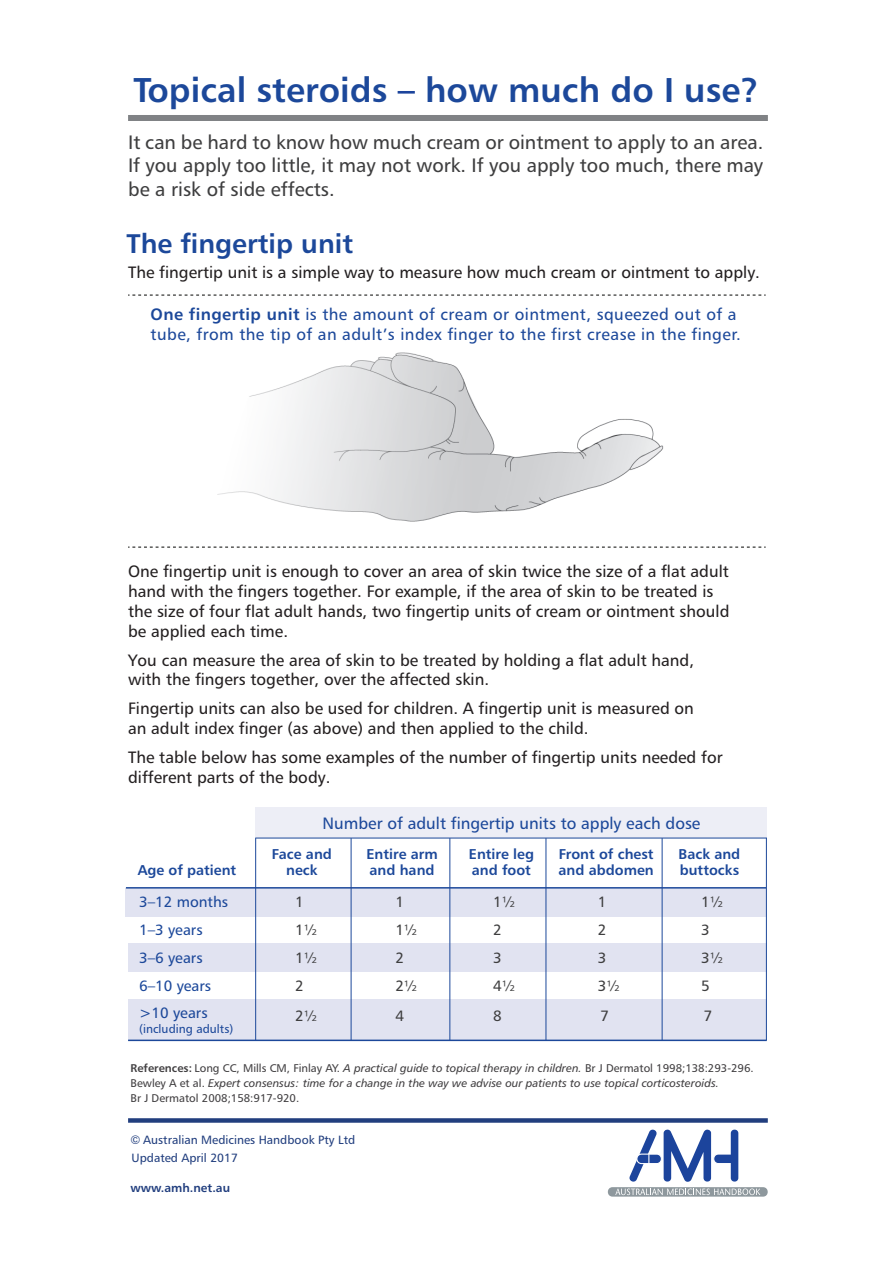
<style>
.page{position:relative;width:893px;height:1263px;background:#fff}
.page>*{position:absolute;margin:0;border:0;box-sizing:border-box;transform-origin:0 0}
.t1{font:34.5px "Humanist 777 BT Bold B";color:#1c489a}
.t2{font:27px "Humanist 777 BT Bold B";color:#1c489a}
.t3{font:19.5px/23.4px "Humanist 777 BT Roman B";color:#3e3e3f;text-align:justify}
.t4{font:16.5px/19.8px "Humanist 777 BT Roman B";color:#231f20}
.t5{font:16.5px/19.8px "Humanist 777 BT Roman B";letter-spacing:.025em;color:#1c489a}
.t6{font:16.5px "Humanist 777 BT Roman B";color:#1c489a}
.t7{font:15px/28px "Humanist 777 BT Roman B";color:#1c489a}
.t8{font:15px/28px "Humanist 777 BT Roman B";color:#3e3e3f}
.t9{font:14.25px/16.5px "Humanist 777 BT Bold B";color:#1c489a}
.t10{font:12px/18px "Humanist 777 BT Roman B";color:#213e7e}
.t11{font:12px "Humanist 777 BT Roman B";color:#1c489a}
.t12{font:12px "Humanist 777 BT Bold B";color:#213e7e}
.t13{font:11.25px "Humanist 777 BT Roman B";color:#413f41}
.t14{font:11.25px "Humanist 777 BT Italic B";color:#413f41}
.s1{color:#1c449c}
.s2{font-family:"Humanist 777 BT Bold B"}
.s3{font-family:"Humanist 777 BT Italic B"}
.s4{font-family:"Humanist 777 BT Roman B"}
</style>
<div class="page">
<img style="left:476px;top:408px;width:188px;height:105px">
<svg style="left:128px;top:295px;width:638px;height:1px"></svg>
<svg style="left:128px;top:547px;width:638px;height:1px"></svg>
<div style="left:128px;top:115px;width:640px;height:6px;background:#808285"></div>
<svg style="left:608px;top:1129px;width:160px;height:67px"></svg>
<div style="left:128px;top:1118px;width:640px;height:5px;background:#213e7e"></div>
<div style="left:126px;top:888px;width:640px;height:29px;background:#e1e3f1"></div>
<div style="left:255px;top:807px;width:512px;height:31px;background:#edeef6"></div>
<div style="left:128px;top:943px;width:639px;height:29px;background:#e1e3f1"></div>
<div style="left:128px;top:999px;width:639px;height:41px;background:#e1e3f1"></div>
<hr style="left:128px;top:1039px;width:639px;height:2px;background:#1c489a">
<hr style="left:126px;top:887px;width:640px;height:1px;background:#1c489a">
<hr style="left:255px;top:838px;width:512px;height:1px;background:#1c489a">
<hr style="left:255px;top:838px;width:1px;height:202px;background:#1c489a">
<hr style="left:351px;top:838px;width:1px;height:202px;background:#1c489a">
<hr style="left:449px;top:838px;width:1px;height:202px;background:#1c489a">
<hr style="left:546px;top:838px;width:1px;height:202px;background:#1c489a">
<hr style="left:662px;top:838px;width:1px;height:202px;background:#1c489a">
<hr style="left:766px;top:838px;width:1px;height:202px;background:#1c489a">
<svg style="left:217px;top:352px;width:259px;height:170px"></svg>
<h1 class="t1" style="left:134px;top:68px;width:627px">Topical steroids <span class="s1">–</span> how much do I use?</h1>
<p class="t3" style="left:128px;top:130px;width:637px">It can be hard to know how much cream or ointment to apply to an area.<br>If you apply too little, it may not work. If you apply too much, there may be a risk of side effects.</p>
<h2 class="t2" style="left:127px;top:226px;width:228px">The fingertip unit</h2>
<p class="t4" style="left:128px;top:262px;width:633px">The fingertip unit is a simple way to measure how much cream or ointment to apply.</p>
<p class="t5" style="left:151px;top:304px;width:592px"><span class="s2">One fingertip unit</span> is the amount of cream or ointment, squeezed out of a tube, from the tip of an adult’s index finger to the first crease in the finger.</p>
<p class="t4" style="left:128px;top:561px;width:603px">One fingertip unit is enough to cover an area of skin twice the size of a flat adult hand with the fingers together. For example, if the area of skin to be treated is the size of four flat adult hands, two fingertip units of cream or ointment should be applied each time.</p>
<p class="t4" style="left:128px;top:650px;width:568px">You can measure the area of skin to be treated by holding a flat adult hand, with the fingers together, over the affected skin.</p>
<p class="t4" style="left:128px;top:698px;width:567px">Fingertip units can also be used for children. A fingertip unit is measured on an adult index finger (as above) and then applied to the child.</p>
<p class="t4" style="left:128px;top:747px;width:596px">The table below has some examples of the number of fingertip units needed for different parts of the body.</p>
<p class="t9" style="left:138px;top:861px;width:100px">Age of patient</p>
<p class="t6" style="left:323px;top:813px;width:379px">Number of adult fingertip units to apply each dose</p>
<p class="t9" style="left:679px;top:845px;width:63px">Back and buttocks</p>
<p class="t9" style="left:559px;top:845px;width:97px">Front of chest and abdomen</p>
<p class="t9" style="left:272px;top:845px;width:61px;text-align:center">Face and neck</p>
<p class="t9" style="left:469px;top:845px;width:67px">Entire leg and foot</p>
<p class="t9" style="left:366px;top:845px;width:73px">Entire arm and hand</p>
<p class="t7" style="left:139px;top:887px;width:91px">3–12 months</p>
<p class="t8" style="left:295px;top:887px;width:10px">1</p>
<p class="t8" style="left:395px;top:887px;width:10px">1</p>
<p class="t8" style="left:493px;top:887px;width:23px">1½</p>
<p class="t8" style="left:598px;top:887px;width:10px">1</p>
<p class="t8" style="left:701px;top:887px;width:23px">1½</p>
<p class="t7" style="left:139px;top:916px;width:65px">1–3 years<br>3–6 years</p>
<p class="t8" style="left:295px;top:916px;width:23px">1½<br>1½</p>
<p class="t8" style="left:395px;top:916px;width:23px">1½<br>2</p>
<p class="t8" style="left:493px;top:916px;width:10px">2<br>3</p>
<p class="t8" style="left:598px;top:916px;width:10px">2<br>3</p>
<p class="t8" style="left:701px;top:916px;width:23px">3<br>3½</p>
<p class="t7" style="left:139px;top:972px;width:74px;line-height:26.5px">6–10 years &gt;10 years</p>
<p class="t11" style="left:139px;top:1021px;width:96px">(including adults)</p>
<p class="t8" style="left:295px;top:971px;width:23px;line-height:29.5px">2<br>2½</p>
<p class="t8" style="left:395px;top:971px;width:23px;line-height:29.5px">2½<br>4</p>
<p class="t8" style="left:493px;top:971px;width:23px;line-height:29.5px">4½<br>8</p>
<p class="t8" style="left:598px;top:971px;width:23px;line-height:29.5px">3½<br>7</p>
<p class="t8" style="left:701px;top:971px;width:13px;line-height:29.5px">5<br>7</p>
<p class="t13" style="left:131px;top:1061px;width:625px"><span class="s2">References:</span> Long CC, Mills CM, Finlay AY. <span class="s3">A practical guide to topical therapy in children.</span> Br J Dermatol 1998;138:293-296.</p>
<p class="t14" style="left:131px;top:1076px;width:590px"><span class="s4">Bewley A et al.</span> Expert consensus: time for a change in the way we advise our patients to use topical corticosteroids.</p>
<p class="t13" style="left:131px;top:1091px;width:170px">Br J Dermatol 2008;158:917-920.</p>
<p class="t10" style="left:130px;top:1131px;width:226px">© Australian Medicines Handbook Pty Ltd<br>Updated April 2017</p>
<p class="t12" style="left:131px;top:1180px;width:101px">www.amh.net.au</p>
</div>
